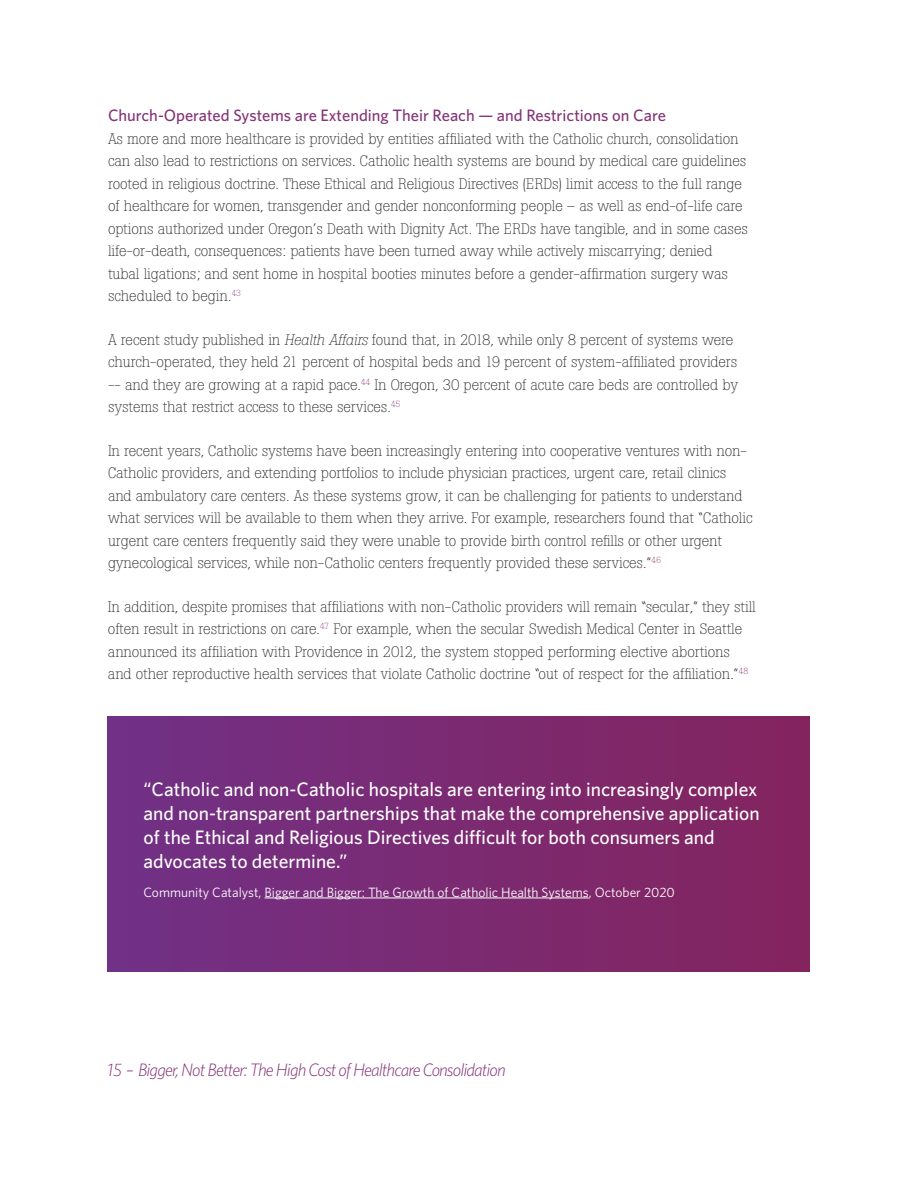
<style>
.page{position:relative;width:918px;height:1188px;background:#fff}
.page>*{position:absolute;margin:0;border:0;box-sizing:border-box;transform-origin:0 0}
.t1{font:500 19.5px/24px "Whitney";color:#fff}
.t2{font:italic 300 18px "Whitney";letter-spacing:-.05em;color:#833376}
.t3{font:500 16.5px "Whitney";color:#833376}
.t4{font:300 15px/22.5px "Boton";letter-spacing:-.01em;color:#231f20}
.t5{font:13.5px "Whitney";color:#fff}
.s1{font-style:italic}
</style>
<div class="page">
<div style="left:107px;top:716px;width:703px;height:256px;background:linear-gradient(to right,#713186,#84245e)"></div>
<hr style="left:265px;top:898px;width:324px;height:1px;background:#fff">
<p class="t3" style="left:108px;top:105px;width:559px">Church-Operated Systems are Extending Their Reach — and Restrictions on Care</p>
<p class="t4" style="left:108px;top:127px;width:641px">As more and more healthcare is provided by entities affiliated with the Catholic church, consolidation can also lead to restrictions on services. Catholic health systems are bound by medical care guidelines rooted in religious doctrine. These Ethical and Religious Directives (ERDs) limit access to the full range of healthcare for women, transgender and gender nonconforming people – as well as end-of-life care options authorized under Oregon’s Death with Dignity Act. The ERDs have tangible, and in some cases life-or-death, consequences: patients have been turned away while actively miscarrying; denied tubal ligations; and sent home in hospital booties minutes before a gender-affirmation surgery was scheduled to begin.<sup>43</sup></p>
<p class="t4" style="left:108px;top:328px;width:632px">A recent study published in <span class="s1">Health Affairs</span> found that, in 2018, while only 8 percent of systems were church-operated, they held 21 percent of hospital beds and 19 percent of system-affiliated providers -- and they are growing at a rapid pace.<sup>44</sup> In Oregon, 30 percent of acute care beds are controlled by systems that restrict access to these services.<sup>45</sup></p>
<p class="t4" style="left:108px;top:439px;width:646px">In recent years, Catholic systems have been increasingly entering into cooperative ventures with non-Catholic providers, and extending portfolios to include physician practices, urgent care, retail clinics and ambulatory care centers. As these systems grow, it can be challenging for patients to understand what services will be available to them when they arrive. For example, researchers found that “Catholic urgent care centers frequently said they were unable to provide birth control refills or other urgent gynecological services, while non-Catholic centers frequently provided these services.”<sup>46</sup></p>
<p class="t4" style="left:108px;top:595px;width:650px">In addition, despite promises that affiliations with non-Catholic providers will remain “secular,” they still often result in restrictions on care.<sup>47</sup> For example, when the secular Swedish Medical Center in Seattle announced its affiliation with Providence in 2012, the system stopped performing elective abortions and other reproductive health services that violate Catholic doctrine “out of respect for the affiliation.”<sup>48</sup></p>
<p class="t1" style="left:143px;top:777px;width:618px">“Catholic and non-Catholic hospitals are entering into increasingly complex and non-transparent partnerships that make the comprehensive application of the Ethical and Religious Directives difficult for both consumers and advocates to determine.”</p>
<p class="t5" style="left:143px;top:883px;width:533px">Community Catalyst, Bigger and Bigger: The Growth of Catholic Health Systems, October 2020</p>
<p class="t2" style="left:107px;top:1058px;width:400px">15 – Bigger, Not Better: The High Cost of Healthcare Consolidation</p>
</div>
